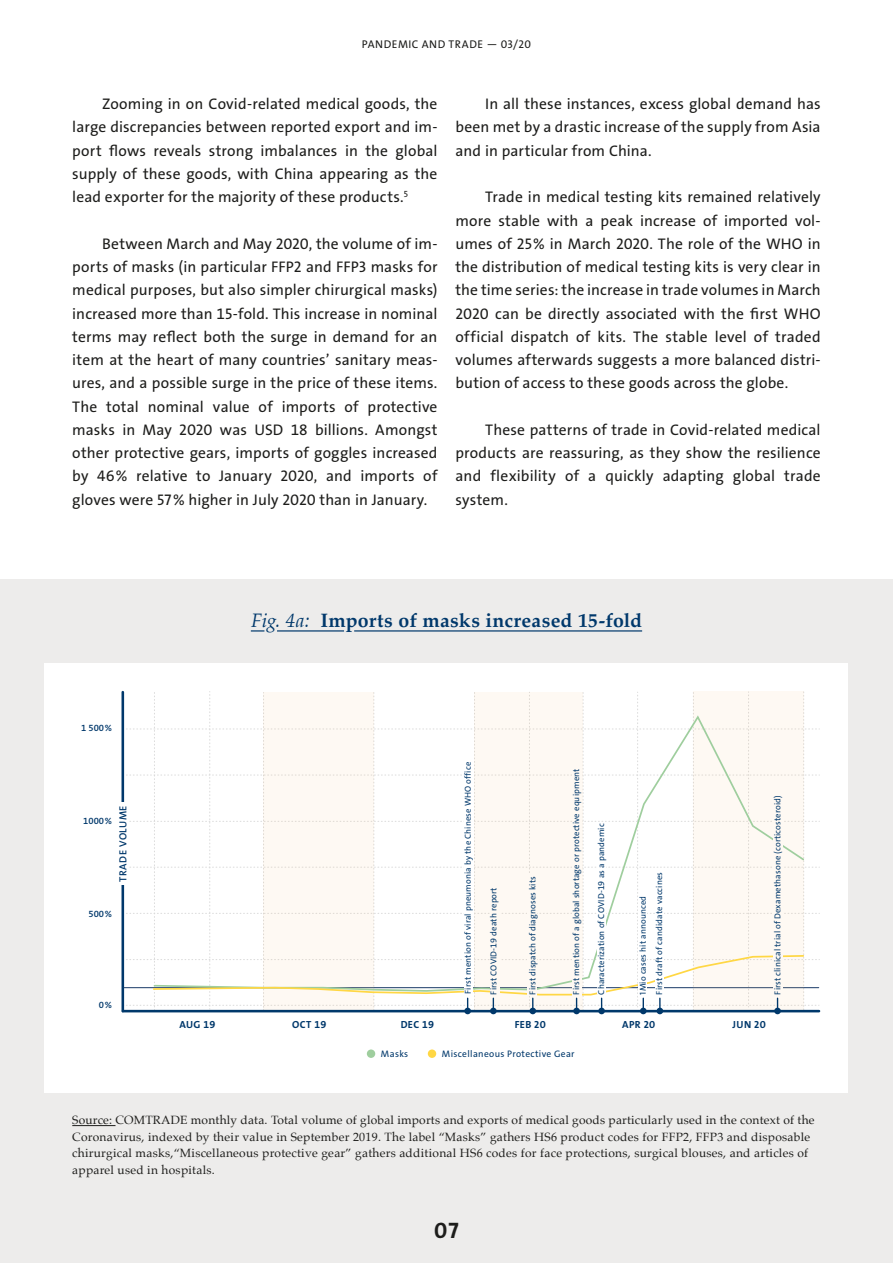
<style>
.page{position:relative;width:893px;height:1263px;background:#fff}
.page>*{position:absolute;margin:0;border:0;box-sizing:border-box;transform-origin:0 0}
.t1{font:22.5px "The Sans LP7 Bld";color:#1d1d1b}
.t2{font:700 19.5px "Palatino";letter-spacing:.015em;color:#00386b}
.t3{font:15.45px/23.2px "The Sans LP5 Plain";letter-spacing:.01em;color:#1d1d1b;text-align:justify}
.t4{font:12px/16.5px "Palatino";letter-spacing:.02em;color:#1d1d1b}
.t5{font:11.25px "The Sans LP5 Plain";letter-spacing:.04em;color:#1d1d1b}
.t6{font:10.35px "The Sans LP7 Bld";letter-spacing:.035em;color:#00386b}
.t7{font:600 10.35px "The Sans B6";letter-spacing:.045em;color:#00386b}
.t8{font:9.45px "The Sans LP5 Plain";letter-spacing:.035em;color:#00386b}
.t9{font:600 9.45px "The Sans B6";color:#00386b}
.t10{font:8.55px/16.2px "The Sans LP5 Plain";letter-spacing:.015em;color:#00386b}
.s1{font-weight:400;font-style:italic}
</style>
<div class="page">
<div style="left:0;top:580px;width:893px;height:683px;background:#edeceb"></div>
<div style="left:45px;top:664px;width:803px;height:429px;background:#fff"></div>
<hr style="left:122px;top:692px;width:2px;height:319px;background:#00386b">
<div style="left:119px;top:802px;width:8px;height:83px;background:#fff"></div>
<div style="left:367px;top:1049px;width:8px;height:9px;background:#9fce9e;border-radius:50%"></div>
<div style="left:428px;top:1049px;width:8px;height:9px;background:#ffd744;border-radius:50%"></div>
<svg style="left:123px;top:691px;width:697px;height:323px"></svg>
<div style="left:774px;top:1008px;width:7px;height:6px;background:#00386b;border-radius:50%"></div>
<hr style="left:277px;top:630px;width:67px;height:1px;background:#00386b">
<svg style="left:251px;top:630px;width:13px;height:1px"></svg>
<hr style="left:354px;top:630px;width:288px;height:1px;background:#00386b">
<hr style="left:72px;top:1125px;width:44px;height:1px;background:#1d1d1b">
<p class="t5" style="left:362px;top:37px;width:171px">PANDEMIC AND TRADE — 03/20</p>
<p class="t3" style="left:72px;top:93px;width:367px;text-indent:30px">Zooming in on Covid-related medical goods, the large discrepancies between reported export and im&shy;port flows reveals strong imbalances in the global supply of these goods, with China appearing as the lead exporter for the majority of these products.<sup>5</sup></p>
<p class="t3" style="left:72px;top:232px;width:367px;text-indent:30px">Between March and May 2020, the volume of im&shy;ports of masks (in particular FFP2 and FFP3 masks for medical purposes, but also simpler chirurgical masks) increased more than 15-fold. This increase in nominal terms may reflect both the surge in demand for an item at the heart of many countries’ sanitary meas&shy;ures, and a possible surge in the price of these items.<br>The total nominal value of imports of protective masks in May 2020 was USD 18 billions. Amongst other protective gears, imports of goggles increased by 46% relative to January 2020, and imports of gloves were 57% higher in July 2020 than in January.</p>
<p class="t3" style="left:455px;top:92px;width:367px;text-indent:30px">In all these instances, excess global demand has been met by a drastic increase of the supply from Asia and in particular from China.</p>
<p class="t3" style="left:455px;top:186px;width:367px;text-indent:30px">Trade in medical testing kits remained relatively more stable with a peak increase of imported vol&shy;umes of 25% in March 2020. The role of the WHO in the distribution of medical testing kits is very clear in the time series: the increase in trade volumes in March 2020 can be directly associated with the first WHO official dispatch of kits. The stable level of traded volumes afterwards suggests a more balanced distri&shy;bution of access to these goods across the globe.</p>
<p class="t3" style="left:455px;top:418px;width:367px;text-indent:30px">These patterns of trade in Covid-related medical products are reassuring, as they show the resilience and flexibility of a quickly adapting global trade system.</p>
<p class="t9" style="left:81px;top:723px;width:32px">1 500%</p>
<p class="t7" style="left:117px;top:882px;width:78px;rotate:-90deg">TRADE VOLUME</p>
<p class="t9" style="left:83px;top:816px;width:30px">1000%</p>
<p class="t9" style="left:89px;top:908px;width:25px">500%</p>
<p class="t9" style="left:99px;top:1000px;width:15px">0%</p>
<p class="t2" style="left:251px;top:603px;width:392px"><span class="s1">Fig. 4a:</span> Imports of masks increased 15-fold</p>
<p class="t10" style="left:460px;top:994px;width:233px;rotate:-90deg">First mention of viral pneumonia by the Chinese WHO office</p>
<p class="t10" style="left:485px;top:995px;width:109px;rotate:-90deg">First COVID-19 death report</p>
<p class="t10" style="left:525px;top:995px;width:120px;rotate:-90deg">First dispatch of diagnoses kits</p>
<p class="t10" style="left:568px;top:995px;width:227px;rotate:-90deg">First mention of a global shortage or protective equipment</p>
<p class="t10" style="left:593px;top:995px;width:173px;rotate:-90deg">Characterization of COVID-19 as a pandemic</p>
<p class="t10" style="left:635px;top:995px;width:124px;rotate:-90deg">1Mio cases hit announced<br>First draft of candidate vaccines</p>
<p class="t10" style="left:770px;top:995px;width:201px;rotate:-90deg">First clinical trial of Dexamethasone (corticosteroid)</p>
<p class="t6" style="left:180px;top:1018px;width:38px">AUG 19</p>
<p class="t6" style="left:292px;top:1018px;width:36px">OCT 19</p>
<p class="t6" style="left:401px;top:1018px;width:35px">DEC 19</p>
<p class="t6" style="left:515px;top:1018px;width:33px">FEB 20</p>
<p class="t6" style="left:622px;top:1018px;width:35px">APR 20</p>
<p class="t6" style="left:732px;top:1018px;width:35px">JUN 20</p>
<p class="t8" style="left:381px;top:1048px;width:29px">Masks</p>
<p class="t8" style="left:442px;top:1048px;width:134px">Miscellaneous Protective Gear</p>
<p class="t4" style="left:72px;top:1112px;width:744px">Source: COMTRADE monthly data. Total volume of global imports and exports of medical goods particularly used in the context of the Coronavirus, indexed by their value in September 2019. The label “Masks” gathers HS6 product codes for FFP2, FFP3 and disposable chirurgical masks,“Miscellaneous protective gear” gathers additional HS6 codes for face protections, surgical blouses, and articles of apparel used in hospitals.</p>
<h1 class="t1" style="left:434px;top:1216px;width:26px">07</h1>
</div>
